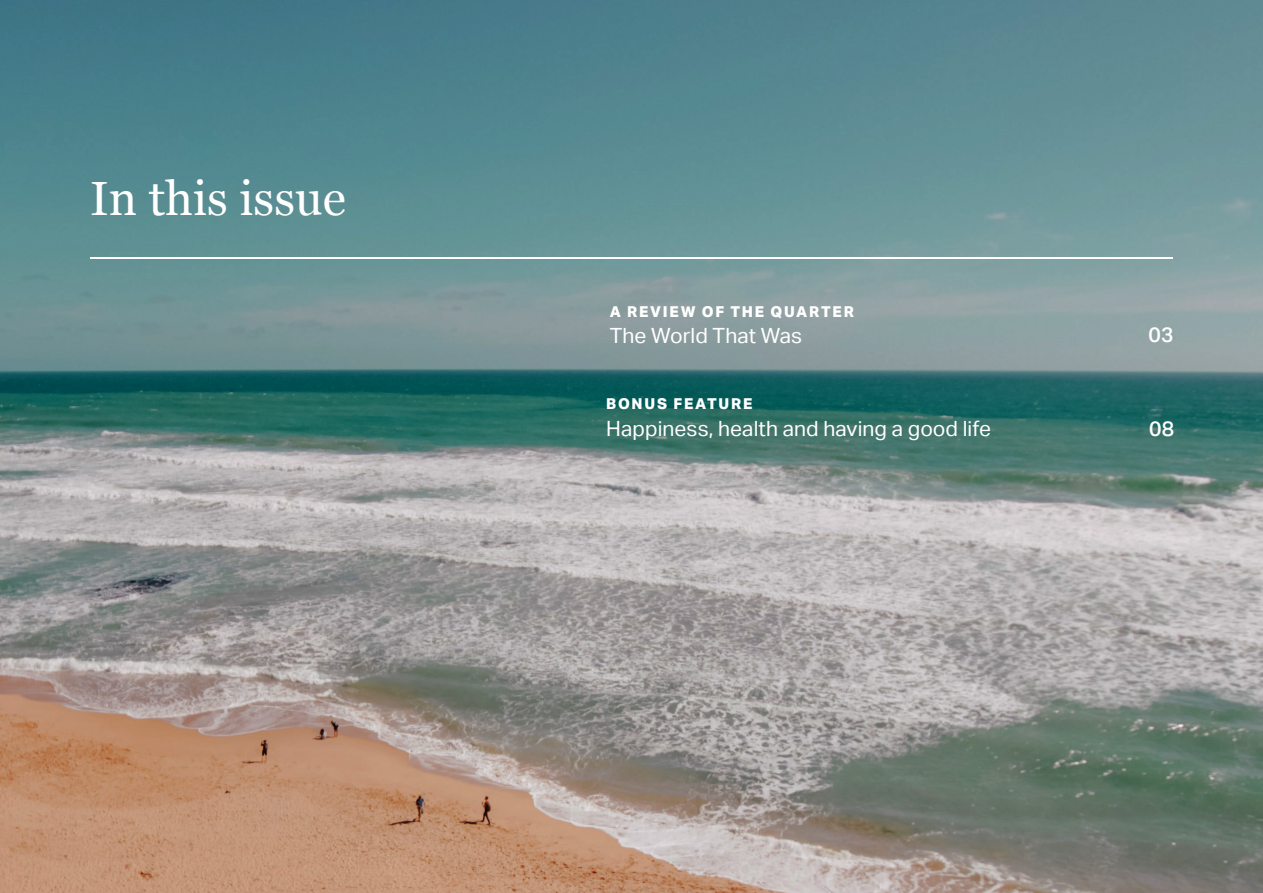
<style>
.page{position:relative;width:1263px;height:893px;background:#fff}
.page>*{position:absolute;margin:0;border:0;box-sizing:border-box;transform-origin:0 0}
.t1{font:48px "Georgia";color:#fff}
.t2{font:21px "Aktiv Grotesk";letter-spacing:.005em;color:#fff}
.t3{font:500 21px "Aktiv Grotesk";color:#fff}
.t4{font:800 15px "Aktiv Grotesk";letter-spacing:.115em;color:#fff}
</style>
<div class="page">
<img style="left:0;top:0;width:1263px;height:893px">
<hr style="left:90px;top:258px;width:1083px;height:1px;background:#fff">
<h1 class="t1" style="left:90px;top:163px;width:257px">In this issue</h1>
<p class="t4" style="left:610px;top:302px;width:246px">A REVIEW OF THE QUARTER</p>
<p class="t2" style="left:610px;top:324px;width:194px">The World That Was</p>
<p class="t3" style="left:1148px;top:323px;width:26px">03</p>
<p class="t4" style="left:606px;top:394px;width:148px">BONUS FEATURE</p>
<p class="t2" style="left:606px;top:416px;width:386px">Happiness, health and having a good life</p>
<p class="t3" style="left:1149px;top:416px;width:27px">08</p>
</div>
